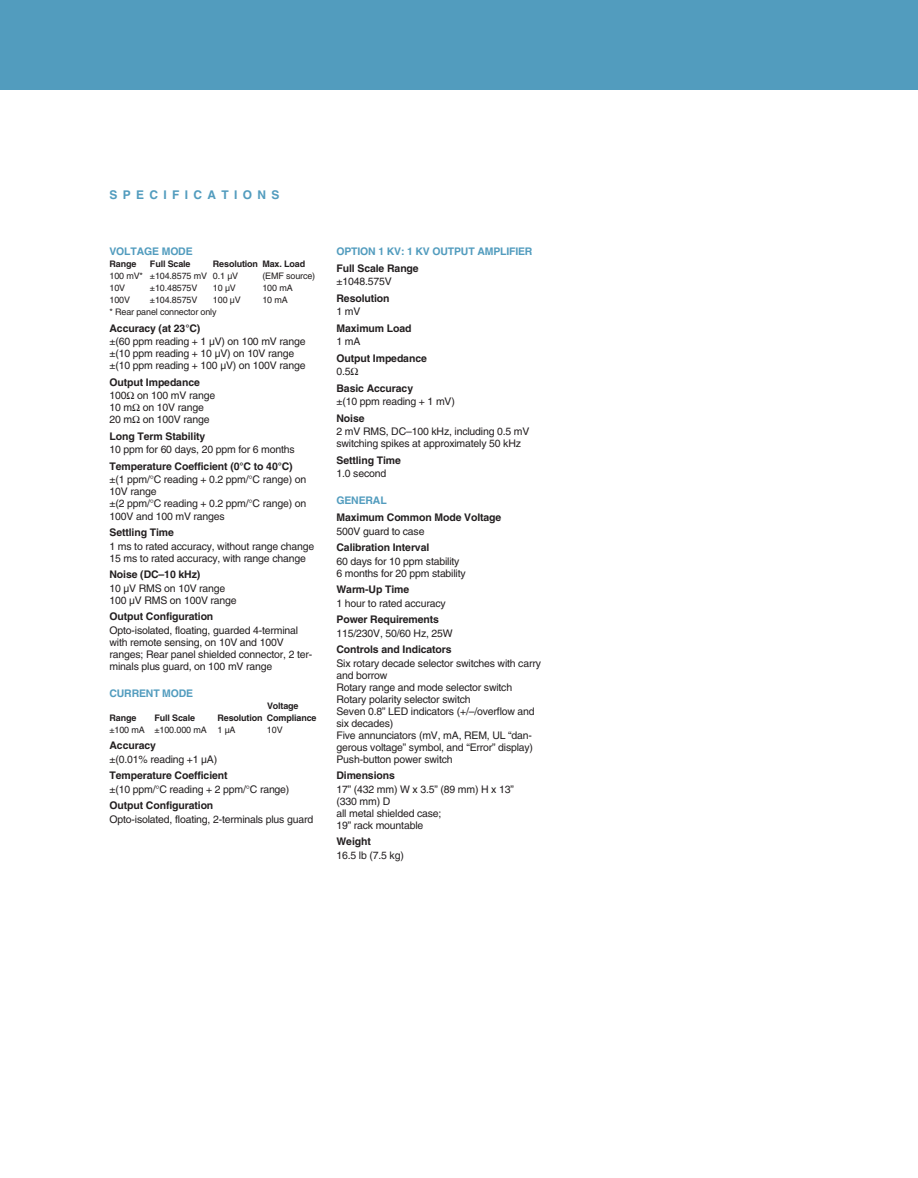
<style>
.page{position:relative;width:918px;height:1178px;background:#fff}
.page>*{position:absolute;margin:0;border:0;box-sizing:border-box;transform-origin:0 0}
.t1{font:700 12px "Helvetica";letter-spacing:.445em;color:#529cbe}
.t2{font:10.5px/12px "Helvetica";letter-spacing:-.015em;color:#231f20}
.t3{font:700 10.5px "Helvetica";letter-spacing:-.01em;color:#231f20}
.t4{font:700 10.5px "Helvetica";letter-spacing:-.015em;color:#529cbe}
.t5{font:9px "Helvetica";letter-spacing:-.015em;color:#231f20}
.t6{font:700 9px "Helvetica";letter-spacing:-.015em;color:#231f20}
</style>
<div class="page">
<div style="left:0;top:0;width:918px;height:90px;background:#529cbe"></div>
<p class="t1" style="left:110px;top:190px;width:172px">SPECIFICATIONS</p>
<p class="t4" style="left:110px;top:247px;width:85px">VOLTAGE MODE</p>
<p class="t6" style="left:110px;top:260px;width:28px">Range</p>
<p class="t6" style="left:150px;top:260px;width:42px">Full Scale</p>
<p class="t6" style="left:213px;top:260px;width:94px">Resolution Max. Load</p>
<p class="t5" style="left:110px;top:273px;width:130px">100 mV* ±104.8575 mV 0.1 µV</p>
<p class="t5" style="left:262px;top:273px;width:54px">(EMF source)</p>
<p class="t5" style="left:110px;top:285px;width:17px">10V</p>
<p class="t5" style="left:150px;top:285px;width:49px">±10.48575V</p>
<p class="t5" style="left:213px;top:285px;width:24px">10 µV</p>
<p class="t5" style="left:262px;top:285px;width:32px">100 mA</p>
<p class="t5" style="left:110px;top:297px;width:22px">100V</p>
<p class="t5" style="left:150px;top:297px;width:49px">±104.8575V</p>
<p class="t5" style="left:213px;top:297px;width:29px">100 µV</p>
<p class="t5" style="left:262px;top:297px;width:27px">10 mA</p>
<p class="t5" style="left:110px;top:309px;width:109px">* Rear panel connector only</p>
<p class="t3" style="left:110px;top:324px;width:92px">Accuracy (at 23°C)</p>
<p class="t2" style="left:110px;top:336px;width:198px">±(60 ppm reading + 1 µV) on 100 mV range ±(10 ppm reading + 10 µV) on 10V range ±(10 ppm reading + 100 µV) on 100V range</p>
<p class="t3" style="left:110px;top:378px;width:92px">Output Impedance</p>
<p class="t2" style="left:110px;top:390px;width:107px">100 on 100 mV range<br>10 m on 10V range<br>20 m on 100V range</p>
<p class="t3" style="left:110px;top:432px;width:97px">Long Term Stability</p>
<p class="t2" style="left:110px;top:444px;width:187px">10 ppm for 60 days, 20 ppm for 6 months</p>
<p class="t3" style="left:110px;top:462px;width:185px">Temperature Coefficient (0°C to 40°C)</p>
<p class="t2" style="left:110px;top:474px;width:198px">±(1 ppm/°C reading + 0.2 ppm/°C range) on<br>10V range<br>±(2 ppm/°C reading + 0.2 ppm/°C range) on<br>100V and 100 mV ranges</p>
<p class="t3" style="left:110px;top:528px;width:66px">Settling Time</p>
<p class="t2" style="left:110px;top:540px;width:206px">1 ms to rated accuracy, without range change<br>15 ms to rated accuracy, with range change</p>
<p class="t3" style="left:110px;top:570px;width:92px">Noise (DC–10 kHz)</p>
<p class="t2" style="left:110px;top:582px;width:129px">10 µV RMS on 10V range<br>100 µV RMS on 100V range</p>
<p class="t3" style="left:110px;top:612px;width:105px">Output Configuration</p>
<p class="t2" style="left:110px;top:624px;width:204px">Opto-isolated, floating, guarded 4-terminal with remote sensing, on 10V and 100V ranges; Rear panel shielded connector, 2 ter&shy;minals plus guard, on 100 mV range</p>
<p class="t4" style="left:110px;top:688px;width:85px">CURRENT MODE</p>
<p class="t6" style="left:267px;top:701px;width:33px">Voltage</p>
<p class="t6" style="left:110px;top:713px;width:28px">Range</p>
<p class="t6" style="left:154px;top:713px;width:42px">Full Scale</p>
<p class="t6" style="left:217px;top:713px;width:101px">Resolution Compliance</p>
<p class="t5" style="left:110px;top:726px;width:128px">±100 mA ±100.000 mA 1 µA</p>
<p class="t5" style="left:267px;top:726px;width:17px">10V</p>
<p class="t3" style="left:110px;top:741px;width:48px">Accuracy</p>
<p class="t2" style="left:110px;top:753px;width:109px">±(0.01% reading +1 µA)</p>
<p class="t3" style="left:110px;top:771px;width:120px">Temperature Coefficient</p>
<p class="t2" style="left:110px;top:783px;width:181px">±(10 ppm/°C reading + 2 ppm/°C range)</p>
<p class="t3" style="left:110px;top:801px;width:105px">Output Configuration</p>
<p class="t2" style="left:110px;top:813px;width:205px">Opto-isolated, floating, 2-terminals plus guard</p>
<p class="t4" style="left:336px;top:247px;width:198px">OPTION 1 KV: 1 KV OUTPUT AMPLIFIER</p>
<p class="t3" style="left:336px;top:264px;width:84px">Full Scale Range</p>
<p class="t2" style="left:336px;top:276px;width:57px">±1048.575V</p>
<p class="t3" style="left:336px;top:294px;width:55px">Resolution</p>
<p class="t2" style="left:336px;top:306px;width:25px">1 mV</p>
<p class="t3" style="left:336px;top:324px;width:77px">Maximum Load</p>
<p class="t2" style="left:336px;top:336px;width:25px">1 mA</p>
<p class="t3" style="left:336px;top:354px;width:92px">Output Impedance</p>
<p class="t2" style="left:336px;top:366px;width:16px">0.5</p>
<p class="t3" style="left:336px;top:384px;width:78px">Basic Accuracy</p>
<p class="t2" style="left:336px;top:396px;width:120px">±(10 ppm reading + 1 mV)</p>
<p class="t3" style="left:336px;top:414px;width:30px">Noise</p>
<p class="t2" style="left:336px;top:426px;width:195px">2 mV RMS, DC–100 kHz, including 0.5 mV switching spikes at approximately 50 kHz</p>
<p class="t3" style="left:336px;top:456px;width:66px">Settling Time</p>
<p class="t2" style="left:336px;top:468px;width:51px">1.0 second</p>
<p class="t4" style="left:336px;top:496px;width:52px">GENERAL</p>
<p class="t3" style="left:336px;top:513px;width:166px">Maximum Common Mode Voltage</p>
<p class="t2" style="left:336px;top:525px;width:90px">500V guard to case</p>
<p class="t3" style="left:336px;top:543px;width:94px">Calibration Interval</p>
<p class="t2" style="left:336px;top:555px;width:131px">60 days for 10 ppm stability<br>6 months for 20 ppm stability</p>
<p class="t3" style="left:336px;top:585px;width:74px">Warm-Up Time</p>
<p class="t2" style="left:336px;top:597px;width:111px">1 hour to rated accuracy</p>
<p class="t3" style="left:336px;top:615px;width:104px">Power Requirements</p>
<p class="t2" style="left:336px;top:627px;width:118px">115/230V, 50/60 Hz, 25W</p>
<p class="t3" style="left:336px;top:645px;width:117px">Controls and Indicators</p>
<p class="t2" style="left:336px;top:657px;width:206px">Six rotary decade selector switches with carry and borrow<br>Rotary range and mode selector switch Rotary polarity selector switch<br>Seven 0.8” LED indicators (+/–/overflow and six decades)<br>Five annunciators (mV, mA, REM, UL “dan&shy;gerous voltage” symbol, and “Error” display)<br>Push-button power switch</p>
<p class="t3" style="left:336px;top:771px;width:60px">Dimensions</p>
<p class="t2" style="left:336px;top:783px;width:179px">17” (432 mm) W x 3.5” (89 mm) H x 13” (330 mm) D<br>all metal shielded case;<br>19” rack mountable</p>
<p class="t3" style="left:336px;top:837px;width:36px">Weight</p>
<p class="t2" style="left:336px;top:849px;width:69px">16.5 lb (7.5 kg)</p>
</div>
